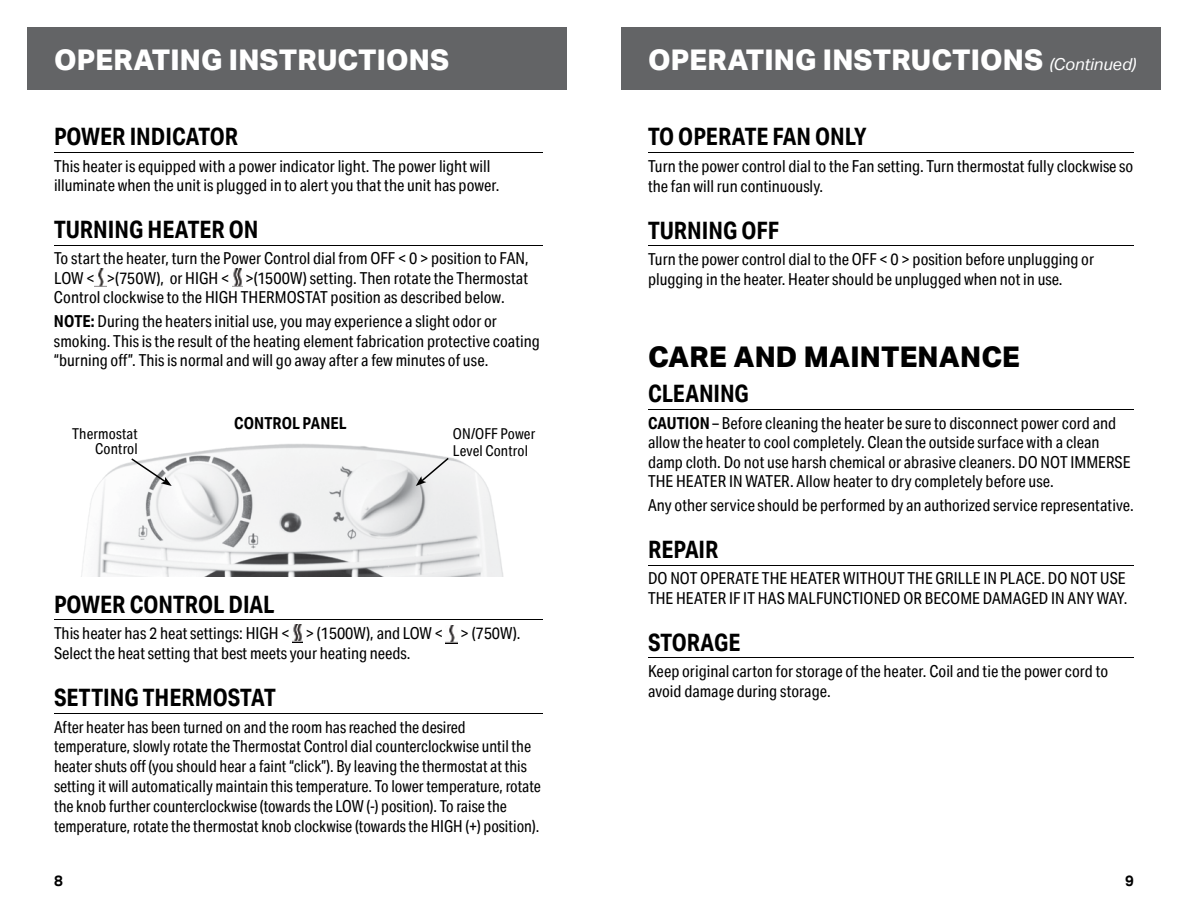
<style>
.page{position:relative;width:1188px;height:918px;background:#fff}
.page>*{position:absolute;margin:0;border:0;box-sizing:border-box;transform-origin:0 0}
.t1{font:800 28.5px "Aktiv Grotesk";letter-spacing:.005em;color:#fff}
.t2{font:800 28.5px "Aktiv Grotesk";letter-spacing:.005em;color:#000}
.t3{font:700 24px "Aktiv Grotesk Cd";color:#000}
.t4{font:16.5px/19.5px "Aktiv Grotesk Cd";color:#000}
.t5{font:700 16.5px "Aktiv Grotesk Cd";letter-spacing:.005em;color:#000}
.t6{font:italic 16.5px "Aktiv Grotesk";color:#fff}
.t7{font:15px/15px "Aktiv Grotesk Cd";letter-spacing:.01em;color:#000;text-align:right}
.t8{font:700 15px "Aktiv Grotesk";color:#000}
.s1{font-weight:700}
</style>
<div class="page">
<div style="left:621px;top:27px;width:540px;height:63px;background:#636466"></div>
<div style="left:27px;top:27px;width:540px;height:63px;background:#636466"></div>
<hr style="left:648px;top:152px;width:486px;height:1px;background:#000">
<hr style="left:648px;top:245px;width:486px;height:1px;background:#000">
<hr style="left:648px;top:409px;width:486px;height:1px;background:#000">
<hr style="left:648px;top:565px;width:486px;height:1px;background:#000">
<hr style="left:648px;top:658px;width:486px;height:1px;background:#000">
<hr style="left:54px;top:152px;width:489px;height:1px;background:#000">
<hr style="left:54px;top:245px;width:489px;height:1px;background:#000">
<hr style="left:54px;top:619px;width:489px;height:1px;background:#000">
<hr style="left:54px;top:713px;width:489px;height:1px;background:#000">
<img style="left:95px;top:269px;width:12px;height:18px">
<img style="left:232px;top:269px;width:11px;height:18px">
<img style="left:292px;top:624px;width:11px;height:18px">
<img style="left:446px;top:625px;width:12px;height:18px">
<img style="left:81px;top:444px;width:422px;height:132px">
<svg style="left:131px;top:458px;width:41px;height:28px"></svg>
<svg style="left:416px;top:458px;width:33px;height:28px"></svg>
<h1 class="t1" style="left:54px;top:43px;width:397px">OPERATING INSTRUCTIONS</h1>
<h1 class="t1" style="left:648px;top:43px;width:397px">OPERATING INSTRUCTIONS</h1>
<p class="t6" style="left:1049px;top:54px;width:88px">(Continued)</p>
<h2 class="t3" style="left:54px;top:122px;width:186px">POWER INDICATOR</h2>
<p class="t4" style="left:54px;top:156px;width:447px">This heater is equipped with a power indicator light. The power light will illuminate when the unit is plugged in to alert you that the unit has power.</p>
<h2 class="t3" style="left:54px;top:215px;width:206px">TURNING HEATER ON</h2>
<p class="t4" style="left:54px;top:249px;width:476px;text-align:justify">To start the heater, turn the Power Control dial from OFF &lt; 0 &gt; position to FAN, LOW &lt; &gt;(750W), or HIGH &lt; &gt;(1500W) setting. Then rotate the Thermostat Control clockwise to the HIGH THERMOSTAT position as described below.</p>
<p class="t4" style="left:54px;top:312px;width:487px"><span class="s1">NOTE:</span> During the heaters initial use, you may experience a slight odor or smoking. This is the result of the heating element fabrication protective coating “burning off”. This is normal and will go away after a few minutes of use.</p>
<p class="t5" style="left:234px;top:413px;width:114px">CONTROL PANEL</p>
<p class="t7" style="left:72px;top:426px;width:67px">Thermostat<br>Control</p>
<p class="t7" style="left:453px;top:426px;width:84px;line-height:16.5px;text-align:left">ON/OFF Power<br>Level Control</p>
<h2 class="t3" style="left:54px;top:589px;width:222px">POWER CONTROL DIAL</h2>
<p class="t4" style="left:54px;top:623px;width:468px">This heater has 2 heat settings: HIGH &lt; &gt; (1500W), and LOW &lt; &gt; (750W).<br>Select the heat setting that best meets your heating needs.</p>
<h2 class="t3" style="left:54px;top:683px;width:223px">SETTING THERMOSTAT</h2>
<p class="t4" style="left:54px;top:717px;width:488px">After heater has been turned on and the room has reached the desired temperature, slowly rotate the Thermostat Control dial counterclockwise until the heater shuts off (you should hear a faint “click”). By leaving the thermostat at this setting it will automatically maintain this temperature. To lower temperature, rotate the knob further counterclockwise (towards the LOW (-) position). To raise the temperature, rotate the thermostat knob clockwise (towards the HIGH (+) position).</p>
<h2 class="t3" style="left:648px;top:122px;width:220px">TO OPERATE FAN ONLY</h2>
<p class="t4" style="left:648px;top:156px;width:487px">Turn the power control dial to the Fan setting. Turn thermostat fully clockwise so the fan will run continuously.</p>
<h2 class="t3" style="left:648px;top:215px;width:133px">TURNING OFF</h2>
<p class="t4" style="left:648px;top:249px;width:448px">Turn the power control dial to the OFF &lt; 0 &gt; position before unplugging or plugging in the heater. Heater should be unplugged when not in use.</p>
<h1 class="t2" style="left:648px;top:340px;width:374px">CARE AND MAINTENANCE</h1>
<h2 class="t3" style="left:648px;top:379px;width:102px">CLEANING</h2>
<p class="t4" style="left:648px;top:413px;width:484px"><span class="s1">CAUTION</span> – Before cleaning the heater be sure to disconnect power cord and allow the heater to cool completely. Clean the outside surface with a clean damp cloth. Do not use harsh chemical or abrasive cleaners. DO NOT IMMERSE THE HEATER IN WATER. Allow heater to dry completely before use.</p>
<p class="t4" style="left:648px;top:496px;width:487px">Any other service should be performed by an authorized service representative.</p>
<h2 class="t3" style="left:648px;top:535px;width:72px">REPAIR</h2>
<p class="t4" style="left:648px;top:569px;width:481px">DO NOT OPERATE THE HEATER WITHOUT THE GRILLE IN PLACE. DO NOT USE<br>THE HEATER IF IT HAS MALFUNCTIONED OR BECOME DAMAGED IN ANY WAY.</p>
<h2 class="t3" style="left:648px;top:627px;width:94px">STORAGE</h2>
<p class="t4" style="left:648px;top:661px;width:462px">Keep original carton for storage of the heater. Coil and tie the power cord to avoid damage during storage.</p>
<p class="t8" style="left:54px;top:872px;width:10px">8</p>
<p class="t8" style="left:1125px;top:872px;width:10px">9</p>
</div>
